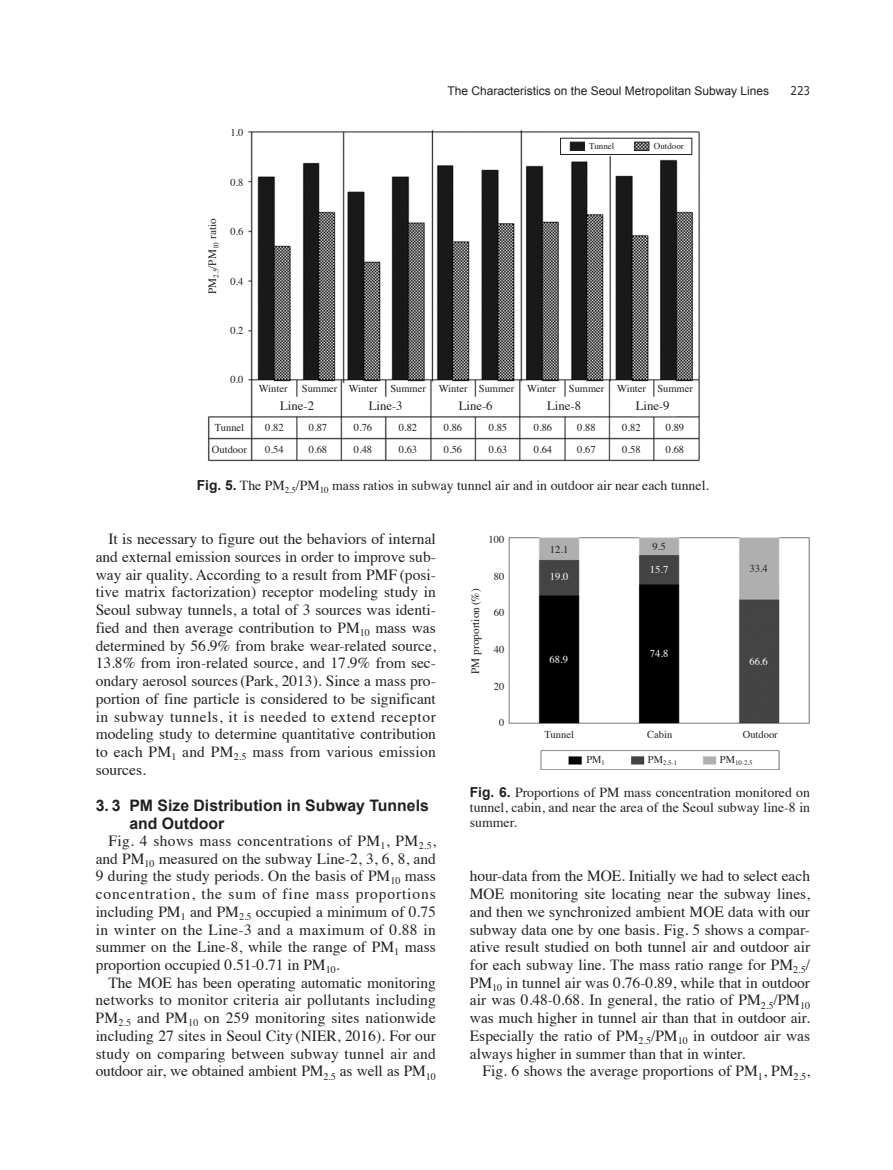
<style>
.page{position:relative;width:893px;height:1170px;background:#fff}
.page>*{position:absolute;margin:0;border:0;box-sizing:border-box;transform-origin:0 0}
.t1{font:700 15.9px/17.7px "Arial";color:#231f20}
.t2{font:15.45px/17.7px "Times";color:#231f20;text-align:justify}
.t3{font:15.45px "Times";letter-spacing:.025em;color:#231f20}
.t4{font:15.45px "Times";letter-spacing:.055em;color:#231f20}
.t5{font:13.8px/14.9px "Times";color:#231f20;text-align:justify}
.t6{font:12.75px "Times";color:#231f20}
.t7{font:12px "Arial";color:#231f20}
.t8{font:12px "Verdana";color:#231f20;scale:.85 1}
.t9{font:11.25px "Times";color:#231f20}
.t10{font:10.5px "Times";color:#231f20}
.t11{font:10.5px "Times";color:#fff}
.t12{font:9px "Times";color:#231f20}
.t13{font:6.9px "Times";color:#231f20}
.s1{font-family:"Arial";font-weight:700}
</style>
<div class="page">
<img style="left:208px;top:129px;width:492px;height:332px">
<img style="left:572px;top:144px;width:11px;height:5px">
<div style="left:570px;top:142px;width:15px;height:9px;border:1px solid #231f20"></div>
<img style="left:636px;top:144px;width:11px;height:5px">
<div style="left:634px;top:142px;width:15px;height:9px;border:1px solid #231f20"></div>
<div style="left:560px;top:138px;width:132px;height:17px;border:1px solid #231f20"></div>
<img style="left:508px;top:537px;width:302px;height:232px">
<p class="t10" style="left:230px;top:123px;width:15px">1.0</p>
<p class="t10" style="left:230px;top:172px;width:15px">0.8</p>
<p class="t9" style="left:202px;top:294px;width:77px;rotate:-90deg">PM<sub>2.5</sub>/PM<sub>10</sub> ratio</p>
<p class="t10" style="left:230px;top:222px;width:15px">0.6</p>
<p class="t10" style="left:230px;top:271px;width:15px">0.4</p>
<p class="t10" style="left:230px;top:320px;width:15px">0.2</p>
<p class="t7" style="left:448px;top:83px;width:323px">The Characteristics on the Seoul Metropolitan Subway Lines</p>
<p class="t8" style="left:791px;top:83px;width:24px">223</p>
<p class="t12" style="left:589px;top:138px;width:27px">Tunnel</p>
<p class="t12" style="left:654px;top:138px;width:31px">Outdoor</p>
<p class="t10" style="left:230px;top:370px;width:15px">0.0</p>
<p class="t10" style="left:259px;top:379px;width:30px">Winter</p>
<p class="t10" style="left:302px;top:379px;width:393px">Summer Winter Summer Winter Summer Winter Summer Winter Summer</p>
<p class="t6" style="left:280px;top:394px;width:35px">Line-2</p>
<p class="t6" style="left:369px;top:394px;width:35px">Line-3</p>
<p class="t6" style="left:459px;top:394px;width:35px">Line-6</p>
<p class="t6" style="left:547px;top:394px;width:35px">Line-8</p>
<p class="t6" style="left:636px;top:394px;width:35px">Line-9</p>
<p class="t10" style="left:215px;top:418px;width:31px">Tunnel</p>
<p class="t10" style="left:265px;top:418px;width:20px">0.82</p>
<p class="t10" style="left:309px;top:418px;width:20px">0.87</p>
<p class="t10" style="left:354px;top:418px;width:20px">0.76</p>
<p class="t10" style="left:399px;top:418px;width:20px">0.82</p>
<p class="t10" style="left:444px;top:418px;width:20px">0.86</p>
<p class="t10" style="left:489px;top:418px;width:20px">0.85</p>
<p class="t10" style="left:534px;top:418px;width:20px">0.86</p>
<p class="t10" style="left:577px;top:418px;width:20px">0.88</p>
<p class="t10" style="left:622px;top:418px;width:20px">0.82</p>
<p class="t10" style="left:666px;top:418px;width:20px">0.89</p>
<p class="t10" style="left:212px;top:439px;width:36px">Outdoor</p>
<p class="t10" style="left:265px;top:439px;width:20px">0.54</p>
<p class="t10" style="left:309px;top:439px;width:20px">0.68</p>
<p class="t10" style="left:354px;top:439px;width:20px">0.48</p>
<p class="t10" style="left:399px;top:439px;width:20px">0.63</p>
<p class="t10" style="left:444px;top:439px;width:20px">0.56</p>
<p class="t10" style="left:489px;top:439px;width:20px">0.63</p>
<p class="t10" style="left:534px;top:439px;width:20px">0.64</p>
<p class="t10" style="left:577px;top:439px;width:20px">0.67</p>
<p class="t10" style="left:622px;top:439px;width:20px">0.58</p>
<p class="t10" style="left:666px;top:439px;width:20px">0.68</p>
<p class="t5" style="left:197px;top:477px;width:514px"><span class="s1">Fig. 5.</span> The PM<sub>2.5</sub>/PM<sub>10</sub> mass ratios in subway tunnel air and in outdoor air near each tunnel.</p>
<p class="t2" style="left:96px;top:529px;width:342px;text-indent:13px">It is necessary to figure out the behaviors of internal and external emission sources in order to improve sub&shy;way air quality. According to a result from PMF (posi&shy;tive matrix factorization) receptor modeling study in Seoul subway tunnels, a total of 3 sources was identi&shy;fied and then average contribution to PM<sub>10</sub> mass was determined by 56.9% from brake wear-related source, 13.8% from iron-related source, and 17.9% from sec&shy;ondary aerosol sources (Park, 2013). Since a mass pro&shy;portion of fine particle is considered to be significant in subway tunnels, it is needed to extend receptor modeling study to determine quantitative contribution to each PM<sub>1</sub> and PM<sub>2.5</sub> mass from various emission sources.</p>
<p class="t1" style="left:129px;top:797px;width:301px;text-indent:-34px">3. 3 PM Size Distribution in Subway Tunnels and Outdoor</p>
<p class="t3" style="left:108px;top:826px;width:329px">Fig. 4 shows mass concentrations of PM<sub>1</sub>, PM<sub>2.5</sub>,</p>
<p class="t2" style="left:96px;top:848px;width:342px">and PM<sub>10</sub> measured on the subway Line-2, 3, 6, 8, and</p>
<p class="t2" style="left:96px;top:865px;width:342px">9 during the study periods. On the basis of PM<sub>10</sub> mass</p>
<p class="t4" style="left:96px;top:879px;width:342px">concentration, the sum of fine mass proportions</p>
<p class="t2" style="left:96px;top:901px;width:342px">including PM<sub>1</sub> and PM<sub>2.5</sub> occupied a minimum of 0.75</p>
<p class="t3" style="left:96px;top:914px;width:342px">in winter on the Line-3 and a maximum of 0.88 in</p>
<p class="t2" style="left:96px;top:936px;width:342px">summer on the Line-8, while the range of PM<sub>1</sub> mass</p>
<p class="t2" style="left:96px;top:954px;width:245px">proportion occupied 0.51-0.71 in PM<sub>10</sub>.</p>
<p class="t2" style="left:108px;top:972px;width:329px">The MOE has been operating automatic monitoring</p>
<p class="t2" style="left:96px;top:990px;width:342px">networks to monitor criteria air pollutants including</p>
<p class="t2" style="left:96px;top:1007px;width:342px">PM<sub>2.5</sub> and PM<sub>10</sub> on 259 monitoring sites nationwide</p>
<p class="t2" style="left:96px;top:1025px;width:342px">including 27 sites in Seoul City (NIER, 2016). For our</p>
<p class="t2" style="left:96px;top:1043px;width:342px">study on comparing between subway tunnel air and</p>
<p class="t2" style="left:96px;top:1060px;width:342px">outdoor air, we obtained ambient PM<sub>2.5</sub> as well as PM<sub>10</sub></p>
<p class="t9" style="left:465px;top:673px;width:87px;rotate:-90deg">PM proportion (%)</p>
<p class="t10" style="left:489px;top:529px;width:17px">100</p>
<p class="t10" style="left:494px;top:566px;width:12px">80</p>
<p class="t10" style="left:494px;top:603px;width:12px">60</p>
<p class="t10" style="left:494px;top:639px;width:12px">40</p>
<p class="t10" style="left:494px;top:676px;width:12px">20</p>
<p class="t10" style="left:499px;top:713px;width:7px">0</p>
<p class="t10" style="left:550px;top:539px;width:20px">12.1</p>
<p class="t11" style="left:550px;top:566px;width:20px">19.0</p>
<p class="t11" style="left:550px;top:650px;width:20px">68.9</p>
<p class="t10" style="left:652px;top:536px;width:15px">9.5</p>
<p class="t11" style="left:650px;top:560px;width:20px">15.7</p>
<p class="t11" style="left:650px;top:644px;width:20px">74.8</p>
<p class="t10" style="left:749px;top:559px;width:20px">33.4</p>
<p class="t11" style="left:749px;top:651px;width:20px">66.6</p>
<p class="t10" style="left:545px;top:725px;width:31px">Tunnel</p>
<p class="t10" style="left:647px;top:725px;width:27px">Cabin</p>
<p class="t10" style="left:743px;top:725px;width:36px">Outdoor</p>
<p class="t10" style="left:586px;top:749px;width:20px">PM<sub>1</sub></p>
<p class="t13" style="left:648px;top:756px;width:31px"><sup>PM</sup>2.5-1</p>
<p class="t13" style="left:720px;top:756px;width:34px"><sup>PM</sup>10-2.5</p>
<p class="t5" style="left:470px;top:784px;width:342px"><span class="s1">Fig. 6.</span> Proportions of PM mass concentration monitored on tunnel, cabin, and near the area of the Seoul subway line-8 in summer.</p>
<p class="t2" style="left:470px;top:865px;width:342px">hour-data from the MOE. Initially we had to select each</p>
<p class="t2" style="left:470px;top:883px;width:342px">MOE monitoring site locating near the subway lines,</p>
<p class="t2" style="left:470px;top:901px;width:342px">and then we synchronized ambient MOE data with our</p>
<p class="t2" style="left:470px;top:919px;width:342px">subway data one by one basis. Fig. 5 shows a compar-</p>
<p class="t2" style="left:470px;top:936px;width:342px">ative result studied on both tunnel air and outdoor air</p>
<p class="t2" style="left:470px;top:954px;width:342px">for each subway line. The mass ratio range for PM<sub>2.5</sub>/</p>
<p class="t2" style="left:470px;top:972px;width:342px">PM<sub>10</sub> in tunnel air was 0.76-0.89, while that in outdoor</p>
<p class="t2" style="left:470px;top:990px;width:342px">air was 0.48-0.68. In general, the ratio of PM<sub>2.5</sub>/PM<sub>10</sub></p>
<p class="t2" style="left:470px;top:1007px;width:342px">was much higher in tunnel air than that in outdoor air.</p>
<p class="t2" style="left:470px;top:1025px;width:342px">Especially the ratio of PM<sub>2.5</sub>/PM<sub>10</sub> in outdoor air was</p>
<p class="t2" style="left:470px;top:1043px;width:277px">always higher in summer than that in winter.</p>
<p class="t2" style="left:483px;top:1060px;width:329px">Fig. 6 shows the average proportions of PM<sub>1</sub>, PM<sub>2.5</sub>,</p>
</div>
